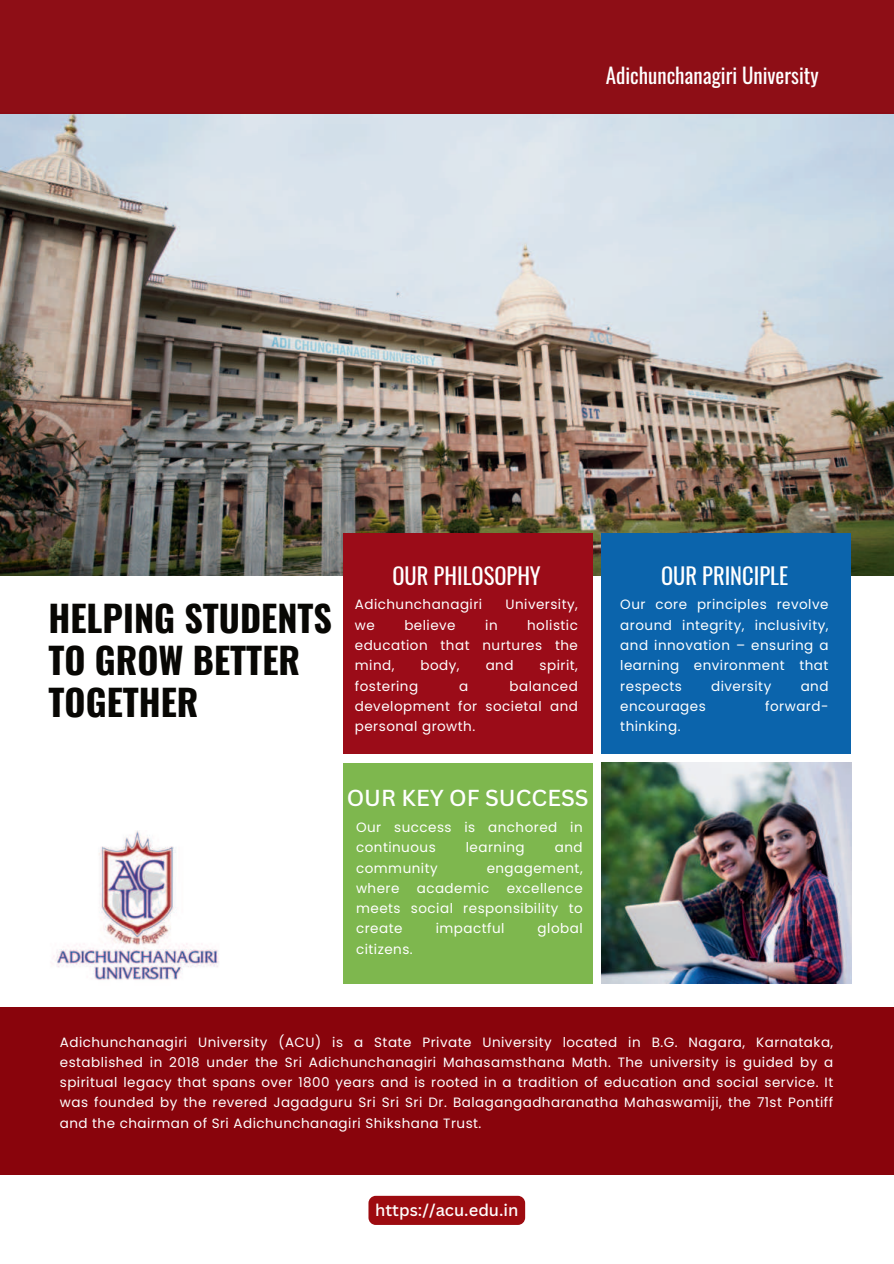
<style>
.page{position:relative;width:894px;height:1264px;background:#fff}
.page>*{position:absolute;margin:0;border:0;box-sizing:border-box;transform-origin:0 0}
.t1{font:700 36px/41.7px "Oswald";color:#080704}
.t2{font:22.5px "Oswald";color:#fff}
.t3{font:500 22.5px "Canva Sans";color:#fff}
.t4{font:21px "Oswald";color:#fff}
.t5{font:500 16.5px "Canva Sans";color:#fefefd}
.t6{font:13.5px/20.2px "Poppins";letter-spacing:.035em;color:#fff;text-align:justify}
</style>
<div class="page">
<img style="left:0;top:114px;width:893px;height:461px">
<div style="left:342px;top:533px;width:250px;height:221px;background:#9b0c18"></div>
<div style="left:601px;top:533px;width:250px;height:221px;background:#0b64ac"></div>
<div style="left:0;top:1007px;width:893px;height:167px;background:#89040c"></div>
<div style="left:342px;top:762px;width:250px;height:221px;background:#7eb74e"></div>
<img style="left:601px;top:762px;width:250px;height:221px">
<div style="left:368px;top:1195px;width:157px;height:29px;background:#9d0b10;border-radius:7px"></div>
<div style="left:0;top:0;width:893px;height:114px;background:#8e0e16"></div>
<img style="left:52px;top:830px;width:167px;height:150px">
<h3 class="t4" style="left:605px;top:57px;width:214px">Adichunchanagiri University</h3>
<h1 class="t1" style="left:49px;top:600px;width:285px">HELPING STUDENTS<br>TO GROW BETTER<br>TOGETHER</h1>
<h2 class="t2" style="left:392px;top:555px;width:150px">OUR PHILOSOPHY</h2>
<p class="t6" style="left:355px;top:594px;width:129px">Adichunchanagiri</p>
<p class="t6" style="left:505px;top:594px;width:74px">University,</p>
<p class="t6" style="left:355px;top:615px;width:21px">we</p>
<p class="t6" style="left:404px;top:615px;width:53px">believe</p>
<p class="t6" style="left:485px;top:615px;width:14px">in</p>
<p class="t6" style="left:355px;top:615px;width:224px;text-indent:172px">holistic education that nurtures the mind,</p>
<p class="t6" style="left:420px;top:655px;width:41px">body,</p>
<p class="t6" style="left:485px;top:655px;width:29px">and</p>
<p class="t6" style="left:539px;top:655px;width:40px">spirit,</p>
<p class="t6" style="left:355px;top:675px;width:65px">fostering</p>
<p class="t6" style="left:459px;top:675px;width:11px">a</p>
<p class="t6" style="left:355px;top:675px;width:224px;text-indent:155px">balanced development for societal and personal growth.</p>
<h2 class="t3" style="left:346px;top:784px;width:243px">OUR KEY OF SUCCESS</h2>
<p class="t6" style="left:356px;top:817px;width:228px">Our success is anchored in continuous</p>
<p class="t6" style="left:465px;top:837px;width:60px">learning</p>
<p class="t6" style="left:554px;top:837px;width:29px">and</p>
<p class="t6" style="left:356px;top:857px;width:83px">community</p>
<p class="t6" style="left:486px;top:857px;width:97px">engagement,</p>
<p class="t6" style="left:356px;top:878px;width:45px">where</p>
<p class="t6" style="left:416px;top:878px;width:74px">academic</p>
<p class="t6" style="left:356px;top:878px;width:228px;text-indent:151px">excellence meets social responsibility to create</p>
<p class="t6" style="left:435px;top:918px;width:70px">impactful</p>
<p class="t6" style="left:537px;top:918px;width:47px">global</p>
<p class="t6" style="left:356px;top:938px;width:58px">citizens.</p>
<h2 class="t2" style="left:660px;top:555px;width:129px">OUR PRINCIPLE</h2>
<p class="t6" style="left:620px;top:594px;width:210px">Our core principles revolve around integrity, inclusivity, and innovation 3 ensuring a learning environment that respects</p>
<p class="t6" style="left:711px;top:675px;width:62px">diversity</p>
<p class="t6" style="left:800px;top:675px;width:29px">and</p>
<p class="t6" style="left:620px;top:696px;width:87px">encourages</p>
<p class="t6" style="left:765px;top:696px;width:65px">forward-</p>
<p class="t6" style="left:620px;top:716px;width:62px">thinking.</p>
<p class="t6" style="left:60px;top:1031px;width:774px">Adichunchanagiri University (ACU) is a State Private University located in B.G. Nagara, Karnataka, established in 2018 under the Sri Adichunchanagiri Mahasamsthana Math. The university is guided by a spiritual legacy that spans over 1800 years and is rooted in a tradition of education and social service. It was founded by the revered Jagadguru Sri Sri Sri Dr. Balagangadharanatha Mahaswamiji, the 71st Pontiff and the chairman of Sri Adichunchanagiri Shikshana Trust.</p>
<p class="t5" style="left:375px;top:1200px;width:145px">https://acu.edu.in</p>
</div>
